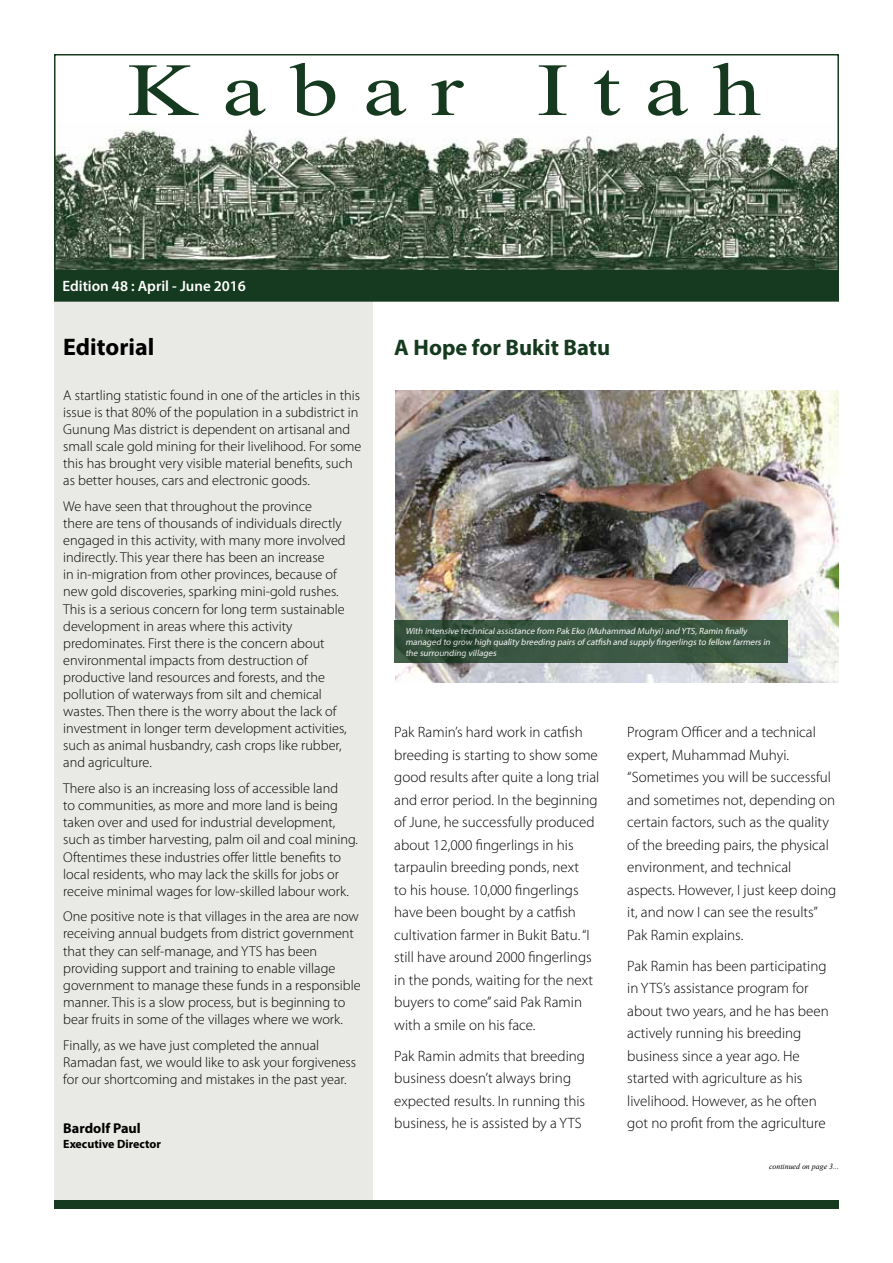
<style>
.page{position:relative;width:893px;height:1263px;background:#fff}
.page>*{position:absolute;margin:0;border:0;box-sizing:border-box;transform-origin:0 0}
.t1{font:75px "Times New Roman";color:#163a1f;scale:1.3 1}
.t2{font:700 24px "Myriad Pro";color:#000}
.t3{font:700 22.5px "Myriad Pro";color:#163a1f}
.t4{font:300 15px/22.5px "Myriad Pro";color:#000}
.t5{font:600 15px "Myriad Pro";color:#fff}
.t6{font:300 14.25px/17.1px "Myriad Pro";color:#000}
.t7{font:700 14.25px "Myriad Pro";color:#000}
.t8{font:700 12px "Myriad Pro";color:#000}
.t9{font:italic 9px/10.8px "Myriad Pro";color:#fff}
.t10{font:italic 7.8px "Times New Roman";color:#000}
</style>
<div class="page">
<div style="left:54px;top:54px;width:319px;height:1155px;background:#e9e9e6"></div>
<div style="left:54px;top:1200px;width:785px;height:9px;background:#163a1f"></div>
<div style="left:55px;top:55px;width:783px;height:246px;background:#fff"></div>
<div style="left:54px;top:270px;width:784px;height:31px;background:#163a1f"></div>
<img style="left:57px;top:129px;width:779px;height:140px">
<div style="left:54px;top:54px;width:785px;height:248px;border:2px solid #163a1f"></div>
<img style="left:395px;top:391px;width:443px;height:291px">
<svg style="left:394px;top:620px;width:394px;height:43px;background:#38543f"></svg>
<h1 class="t1" style="left:127px;top:39px;width:489px">K a b a r I t a h</h1>
<p class="t5" style="left:63px;top:276px;width:185px">Edition 48 : April - June 2016</p>
<h2 class="t2" style="left:63px;top:331px;width:93px">Editorial</h2>
<p class="t6" style="left:63px;top:386px;width:300px">A startling statistic found in one of the articles in this issue is that 80% of the population in a subdistrict in Gunung Mas district is dependent on artisanal and small scale gold mining for their livelihood. For some this has brought very visible material benefits, such as better houses, cars and electronic goods.</p>
<p class="t6" style="left:63px;top:497px;width:285px">We have seen that throughout the province<br>there are tens of thousands of individuals directly engaged in this activity, with many more involved indirectly. This year there has been an increase<br>in in-migration from other provinces, because of new gold discoveries, sparking mini-gold rushes.<br>This is a serious concern for long term sustainable development in areas where this activity predominates. First there is the concern about environmental impacts from destruction of productive land resources and forests, and the pollution of waterways from silt and chemical wastes. Then there is the worry about the lack of investment in longer term development activities, such as animal husbandry, cash crops like rubber, and agriculture.</p>
<p class="t6" style="left:63px;top:780px;width:296px">There also is an increasing loss of accessible land<br>to communities, as more and more land is being taken over and used for industrial development, such as timber harvesting, palm oil and coal mining.<br>Oftentimes these industries offer little benefits to local residents, who may lack the skills for jobs or receive minimal wages for low-skilled labour work.</p>
<p class="t6" style="left:63px;top:908px;width:299px">One positive note is that villages in the area are now receiving annual budgets from district government that they can self-manage, and YTS has been providing support and training to enable village government to manage these funds in a responsible manner. This is a slow process, but is beginning to bear fruits in some of the villages where we work.</p>
<p class="t6" style="left:63px;top:1036px;width:294px">Finally, as we have just completed the annual<br>Ramadan fast, we would like to ask your forgiveness for our shortcoming and mistakes in the past year.</p>
<p class="t7" style="left:63px;top:1119px;width:79px">Bardolf Paul</p>
<p class="t8" style="left:63px;top:1136px;width:99px">Executive Director</p>
<h3 class="t3" style="left:394px;top:333px;width:218px">A Hope for Bukit Batu</h3>
<p class="t9" style="left:405px;top:626px;width:368px">With intensive technicalassistance from Pak Eko (Muhammad Muhyi)and YTS,Ramin finally managed to grow high quality breeding pairs of catfish and supply fingerlings to fellow farmers in the surrounding villages</p>
<p class="t4" style="left:394px;top:721px;width:207px">Pak Ramin’s hard work in catfish breeding is starting to show some good results after quite a long trial and error period. In the beginning of June, he successfully produced about 12,000 fingerlings in his tarpaulin breeding ponds, next<br>to his house. 10,000 fingerlings have been bought by a catfish cultivation farmer in Bukit Batu. “I still have around 2000 fingerlings in the ponds, waiting for the next buyers to come” said Pak Ramin with a smile on his face.</p>
<p class="t4" style="left:394px;top:1044px;width:192px">Pak Ramin admits that breeding business doesn’t always bring expected results. In running this business, he is assisted by a YTS</p>
<p class="t4" style="left:627px;top:721px;width:211px">Program Officer and a technical expert, Muhammad Muhyi. “Sometimes you will be successful and sometimes not, depending on certain factors, such as the quality of the breeding pairs, the physical environment, and technical aspects. However, I just keep doing it, and now I can see the results”<br>Pak Ramin explains.</p>
<p class="t4" style="left:627px;top:954px;width:203px">Pak Ramin has been participating in YTS’s assistance program for about two years, and he has been actively running his breeding business since a year ago. He started with agriculture as his livelihood. However, as he often got no profit from the agriculture</p>
<p class="t10" style="left:769px;top:1161px;width:71px">continued on page 3...</p>
</div>
